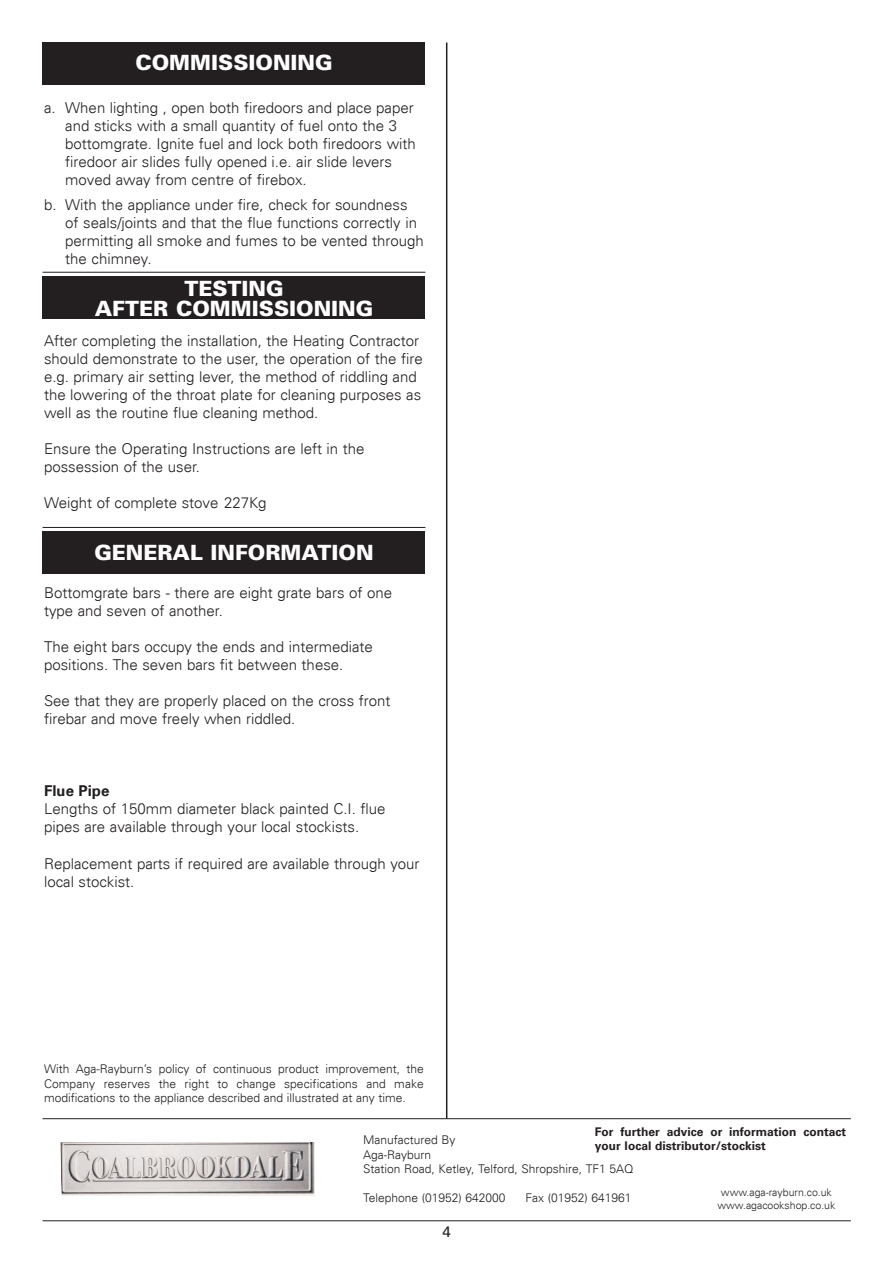
<style>
.page{position:relative;width:893px;height:1262px;background:#fff}
.page>*{position:absolute;margin:0;border:0;box-sizing:border-box;transform-origin:0 0}
.t1{font:900 21px/19.5px "Univers";color:#fff;text-align:center}
.t2{font:300 15px/18px "Univers";color:#231f20}
.t3{font:700 15px "Univers";color:#231f20}
.t4{font:15px "Univers";color:#231f20}
.t5{font:300 12px/14.4px "Univers";color:#231f20;text-align:justify}
.t6{font:700 12px/14.4px "Univers";color:#231f20}
.t7{font:300 10.5px/12.6px "Univers";color:#231f20;text-align:center}
</style>
<div class="page">
<div style="left:43px;top:531px;width:382px;height:43px;background:#231f20"></div>
<div style="left:43px;top:43px;width:382px;height:42px;background:#231f20"></div>
<div style="left:43px;top:276px;width:382px;height:43px;background:#231f20"></div>
<hr style="left:43px;top:1220px;width:807px;height:1px;background:#231f20">
<hr style="left:43px;top:1118px;width:807px;height:1px;background:#231f20">
<hr style="left:446px;top:43px;width:1px;height:1075px;background:#231f20">
<img style="left:60px;top:1142px;width:255px;height:54px">
<hr style="left:43px;top:272px;width:382px;height:1px;background:#231f20">
<hr style="left:43px;top:527px;width:382px;height:1px;background:#231f20">
<h1 class="t1" style="left:135px;top:55px;width:199px">COMMISSIONING</h1>
<p class="t2" style="left:65px;top:99px;width:352px;text-indent:-21px">a. When lighting , open both firedoors and place paper and sticks with a small quantity of fuel onto the 3 bottomgrate. Ignite fuel and lock both firedoors with firedoor air slides fully opened i.e. air slide levers moved away from centre of firebox.</p>
<p class="t2" style="left:65px;top:195px;width:360px;text-indent:-21px">b. With the appliance under fire, check for soundness of seals/joints and that the flue functions correctly in permitting all smoke and fumes to be vented through the chimney.</p>
<h1 class="t1" style="left:95px;top:281px;width:280px">TESTING<br>AFTER COMMISSIONING</h1>
<p class="t2" style="left:44px;top:332px;width:380px">After completing the installation, the Heating Contractor should demonstrate to the user, the operation of the fire e.g. primary air setting lever, the method of riddling and the lowering of the throat plate for cleaning purposes as well as the routine flue cleaning method.</p>
<p class="t2" style="left:44px;top:440px;width:322px">Ensure the Operating Instructions are left in the possession of the user.</p>
<p class="t2" style="left:44px;top:494px;width:224px">Weight of complete stove 227Kg</p>
<h1 class="t1" style="left:94px;top:544px;width:281px">GENERAL INFORMATION</h1>
<p class="t2" style="left:44px;top:584px;width:349px">Bottomgrate bars - there are eight grate bars of one type and seven of another.</p>
<p class="t2" style="left:44px;top:638px;width:330px">The eight bars occupy the ends and intermediate positions. The seven bars fit between these.</p>
<p class="t2" style="left:44px;top:692px;width:348px">See that they are properly placed on the cross front firebar and move freely when riddled.</p>
<p class="t3" style="left:44px;top:782px;width:67px">Flue Pipe</p>
<p class="t2" style="left:44px;top:800px;width:343px">Lengths of 150mm diameter black painted C.I. flue pipes are available through your local stockists.</p>
<p class="t2" style="left:44px;top:854px;width:377px">Replacement parts if required are available through your local stockist.</p>
<p class="t5" style="left:44px;top:1062px;width:381px">With Aga-Rayburn’s policy of continuous product improvement, the Company reserves the right to change specifications and make modifications to the appliance described and illustrated at any time.</p>
<p class="t5" style="left:363px;top:1132px;width:272px;text-align:left">Manufactured By<br>Aga-Rayburn<br>Station Road, Ketley, Telford, Shropshire, TF1 5AQ</p>
<p class="t5" style="left:363px;top:1190px;width:144px">Telephone (01952) 642000</p>
<p class="t5" style="left:525px;top:1190px;width:108px">Fax (01952) 641961</p>
<p class="t6" style="left:595px;top:1124px;width:253px">For further advice or information contact your local distributor/stockist</p>
<p class="t7" style="left:717px;top:1186px;width:119px">www.aga-rayburn.co.uk www.agacookshop.co.uk</p>
<p class="t4" style="left:442px;top:1223px;width:10px">4</p>
</div>
